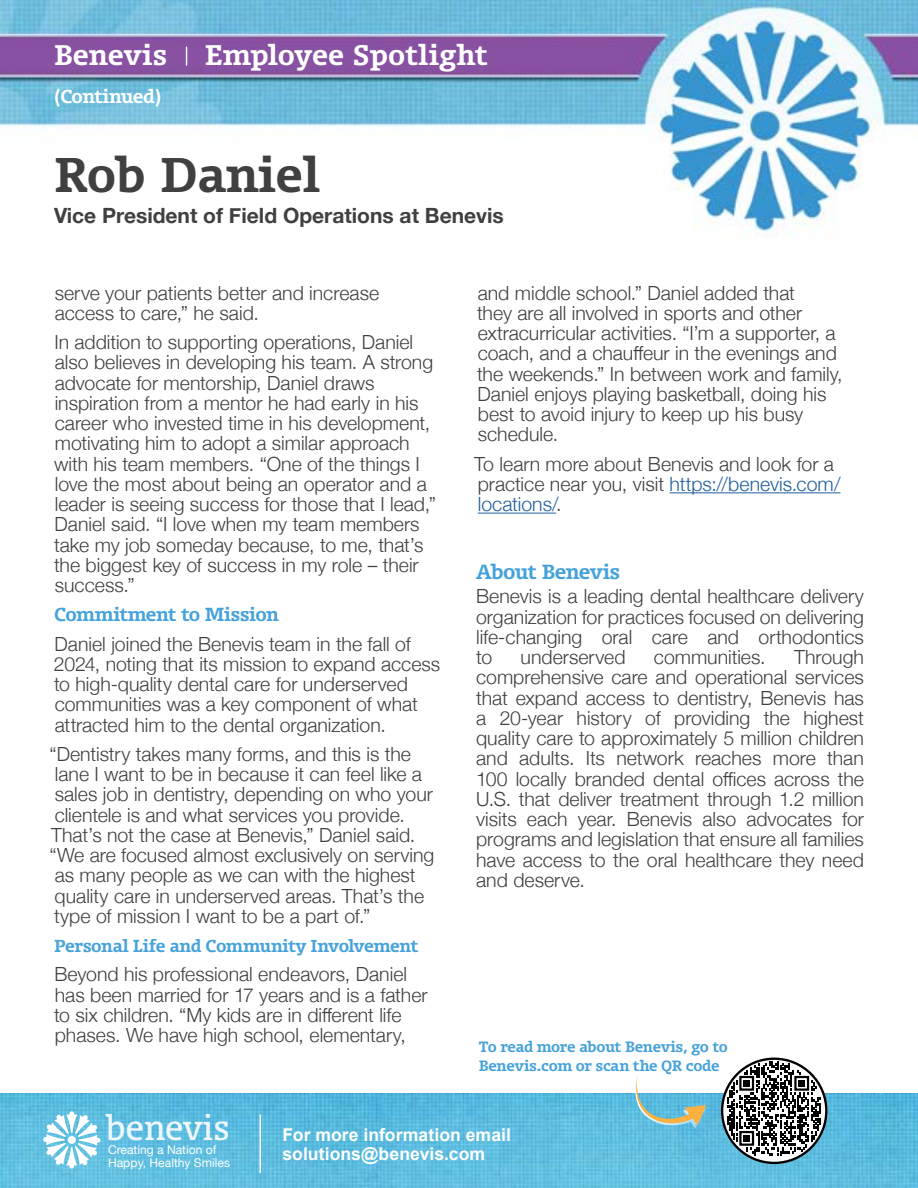
<style>
.page{position:relative;width:918px;height:1188px;background:#fff}
.page>*{position:absolute;margin:0;border:0;box-sizing:border-box;transform-origin:0 0}
.t1{font:700 46.35px "Olsen";color:#404040}
.t2{font:33.3px "Olsen";color:#fff}
.t3{font:700 27px "Olsen";color:#fff}
.t4{font:700 21px "Helvetica Neue";color:#404040}
.t5{font:300 19.5px/20.2px "Helvetica Neue";color:#404040}
.t6{font:700 19.5px "Olsen";letter-spacing:-.03em;color:#45a2da}
.t7{font:700 18px "Olsen";letter-spacing:-.035em;color:#45a2da}
.t8{font:700 18px "Olsen";letter-spacing:-.035em;color:#fff}
.t9{font:700 17.7px/18.8px "Arial";color:#fff}
.t10{font:700 16.5px "Olsen";letter-spacing:-.025em;color:#45a2da}
.t11{font:700 14.25px/18.8px "Olsen";letter-spacing:-.02em;color:#45a2da}
.t12{font:12.15px/12.5px "Helvetica Neue";color:#fff}
.s1{color:#215e9e}
</style>
<div class="page">
<hr style="left:670px;top:492px;width:170px;height:1px;background:#215e9e">
<hr style="left:478px;top:513px;width:78px;height:1px;background:#215e9e">
<img style="left:0;top:0;width:918px;height:238px">
<img style="left:0;top:1093px;width:918px;height:95px">
<svg style="left:720px;top:1057px;width:108px;height:108px"></svg>
<svg style="left:635px;top:1075px;width:71px;height:54px"></svg>
<svg style="left:43px;top:1111px;width:57px;height:58px"></svg>
<div style="left:68px;top:1136px;width:8px;height:8px;background:#fff;border-radius:50%"></div>
<hr style="left:260px;top:1115px;width:1px;height:58px;background:#fff">
<svg style="left:186px;top:47px;width:1px;height:18px"></svg>
<h3 class="t3" style="left:54px;top:37px;width:115px">Benevis</h3>
<h3 class="t3" style="left:205px;top:37px;width:284px">Employee Spotlight</h3>
<p class="t8" style="left:54px;top:85px;width:109px">(Continued)</p>
<h1 class="t1" style="left:54px;top:144px;width:268px">Rob Daniel</h1>
<p class="t4" style="left:54px;top:199px;width:451px">Vice President of Field Operations at Benevis</p>
<p class="t5" style="left:55px;top:281px;width:326px">serve your patients better and increase access to care,” he said.</p>
<p class="t5" style="left:54px;top:331px;width:383px">In addition to supporting operations, Daniel also believes in developing his team. A strong advocate for mentorship, Daniel draws inspiration from a mentor he had early in his career who invested time in his development, motivating him to adopt a similar approach with his team members. “One of the things I love the most about being an operator and a leader is seeing success for those that I lead,” Daniel said. “I love when my team members take my job someday because, to me, that’s the biggest key of success in my role – their success.”</p>
<p class="t7" style="left:54px;top:603px;width:226px">Commitment to Mission</p>
<p class="t5" style="left:54px;top:632px;width:388px">Daniel joined the Benevis team in the fall of 2024, noting that its mission to expand access to high-quality dental care for underserved communities was a key component of what attracted him to the dental organization.</p>
<p class="t5" style="left:50px;top:742px;width:386px">“Dentistry takes many forms, and this is the lane I want to be in because it can feel like a sales job in dentistry, depending on who your clientele is and what services you provide.<br>That’s not the case at Benevis,” Daniel said. “We are focused almost exclusively on serving as many people as we can with the highest quality care in underserved areas. That’s the type of mission I want to be a part of.”</p>
<p class="t10" style="left:54px;top:935px;width:366px">Personal Life and Community Involvement</p>
<p class="t5" style="left:54px;top:963px;width:375px">Beyond his professional endeavors, Daniel has been married for 17 years and is a father to six children. “My kids are in different life phases. We have high school, elementary,</p>
<p class="t5" style="left:477px;top:281px;width:367px">and middle school.” Daniel added that<br>they are all involved in sports and other extracurricular activities. “I’m a supporter, a coach, and a chauffeur in the evenings and the weekends.” In between work and family, Daniel enjoys playing basketball, doing his best to avoid injury to keep up his busy schedule.</p>
<p class="t5" style="left:474px;top:452px;width:368px">To learn more about Benevis and look for a practice near you, visit <span class="s1">https://benevis.com/ locations/</span>.</p>
<p class="t6" style="left:476px;top:559px;width:146px">About Benevis</p>
<p class="t5" style="left:476px;top:585px;width:389px;text-align:justify">Benevis is a leading dental healthcare delivery organization for practices focused on delivering life-changing oral care and orthodontics to</p>
<p class="t5" style="left:476px;top:646px;width:389px;text-align:justify;text-indent:318px">Through comprehensive care and operational services that expand access to dentistry, Benevis has a 20-year history of providing the highest quality care to approximately 5 million children and adults. Its network reaches more than 100 locally branded dental offices across the U.S. that deliver treatment through 1.2 million visits each year. Benevis also advocates for programs and legislation that ensure all families have access to the oral healthcare they need and deserve.</p>
<p class="t5" style="left:521px;top:646px;width:106px">underserved</p>
<p class="t5" style="left:654px;top:646px;width:113px">communities.</p>
<p class="t11" style="left:479px;top:1037px;width:251px">To read more about Benevis, go to<br>Benevis.com or scan the QR code</p>
<h2 class="t2" style="left:106px;top:1106px;width:125px">benevis</h2>
<p class="t12" style="left:108px;top:1145px;width:124px">Creating a Nation of<br>Happy, Healthy Smiles</p>
<p class="t9" style="left:283px;top:1126px;width:230px">For more information email solutions@benevis.com</p>
</div>
